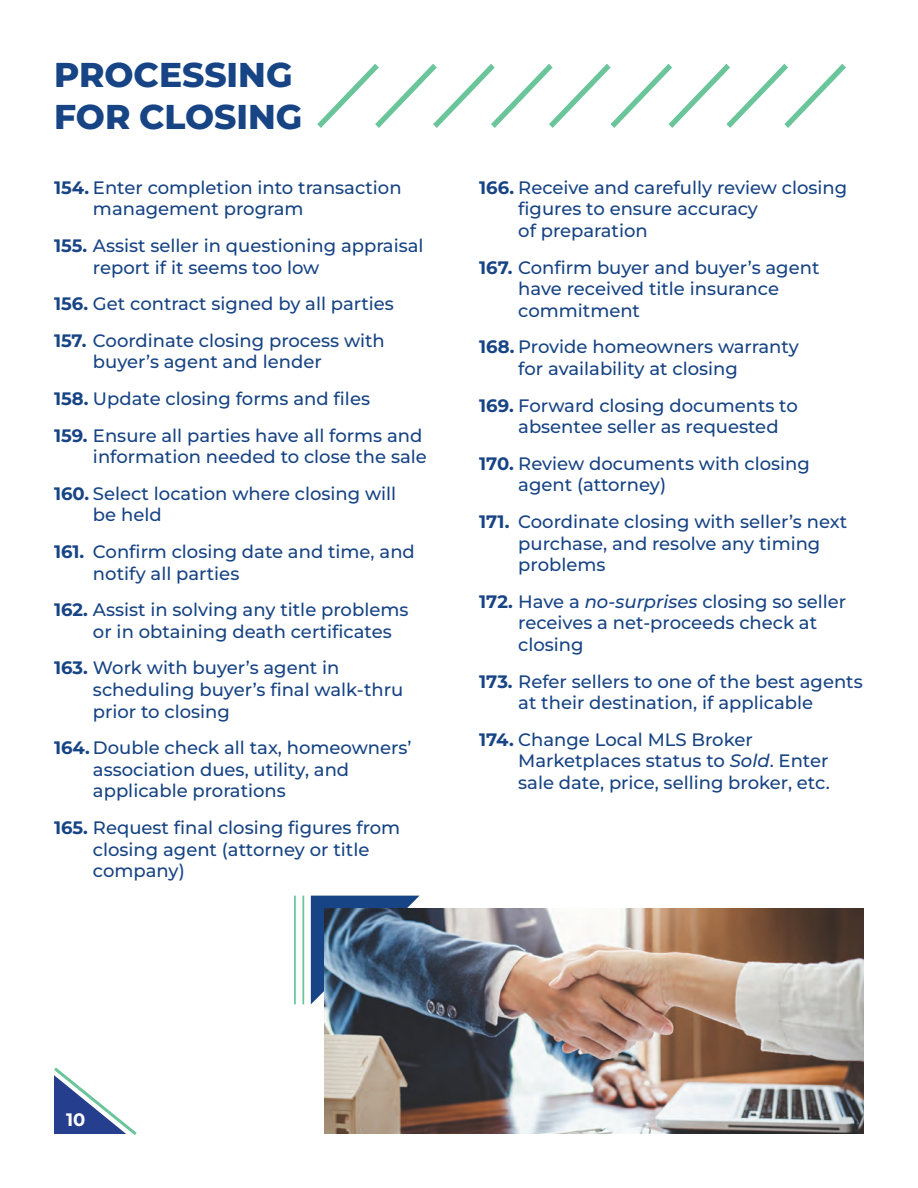
<style>
.page{position:relative;width:918px;height:1188px;background:#fff}
.page>*{position:absolute;margin:0;border:0;box-sizing:border-box;transform-origin:0 0}
.t1{font:800 34.35px/41.2px "Montserrat";color:#174484}
.t2{font:500 18px/21.6px "Montserrat";color:#174484}
.t3{font:700 18px "Montserrat";color:#fff}
.s1{font-weight:700}
.s2{font-style:italic}
</style>
<div class="page">
<svg style="left:54px;top:1067px;width:83px;height:68px"></svg>
<svg style="left:311px;top:896px;width:109px;height:108px;background:#264f89"></svg>
<hr style="left:302px;top:896px;width:2px;height:108px;background:#6bc59b">
<hr style="left:294px;top:896px;width:2px;height:108px;background:#6bc59b">
<svg style="left:317px;top:64px;width:529px;height:64px"></svg>
<img style="left:324px;top:909px;width:540px;height:225px">
<p class="t1" style="left:54px;top:54px;width:250px">PROCESSING<br>FOR CLOSING</p>
<p class="t2" style="left:93px;top:176px;width:310px;text-indent:-39px"><span class="s1">154.</span> Enter completion into transaction management program</p>
<p class="t2" style="left:93px;top:234px;width:332px;text-indent:-39px"><span class="s1">155.</span> Assist seller in questioning appraisal report if it seems too low</p>
<p class="t2" style="left:54px;top:292px;width:342px"><span class="s1">156.</span> Get contract signed by all parties</p>
<p class="t2" style="left:93px;top:329px;width:293px;text-indent:-39px"><span class="s1">157.</span> Coordinate closing process with buyer’s agent and lender</p>
<p class="t2" style="left:54px;top:387px;width:318px"><span class="s1">158.</span> Update closing forms and files</p>
<p class="t2" style="left:54px;top:424px;width:374px;text-align:right"><span class="s1">159.</span> Ensure all parties have all forms and information needed to close the sale</p>
<p class="t2" style="left:93px;top:482px;width:305px;text-indent:-39px"><span class="s1">160.</span> Select location where closing will be held</p>
<p class="t2" style="left:93px;top:540px;width:323px;text-indent:-39px"><span class="s1">161.</span> Confirm closing date and time, and notify all parties</p>
<p class="t2" style="left:93px;top:598px;width:317px;text-indent:-39px"><span class="s1">162.</span> Assist in solving any title problems or in obtaining death certificates</p>
<p class="t2" style="left:93px;top:657px;width:312px;text-indent:-39px"><span class="s1">163.</span> Work with buyer’s agent in scheduling buyer’s final walk-thru prior to closing</p>
<p class="t2" style="left:93px;top:736px;width:320px;text-indent:-39px"><span class="s1">164.</span> Double check all tax, homeowners’ association dues, utility, and applicable prorations</p>
<p class="t2" style="left:93px;top:816px;width:309px;text-indent:-39px"><span class="s1">165.</span> Request final closing figures from closing agent (attorney or title company)</p>
<p class="t2" style="left:518px;top:176px;width:331px;text-indent:-39px"><span class="s1">166.</span> Receive and carefully review closing figures to ensure accuracy<br>of preparation</p>
<p class="t2" style="left:518px;top:256px;width:303px;text-indent:-39px"><span class="s1">167.</span> Confirm buyer and buyer’s agent have received title insurance commitment</p>
<p class="t2" style="left:518px;top:336px;width:282px;text-indent:-39px"><span class="s1">168.</span> Provide homeowners warranty for availability at closing</p>
<p class="t2" style="left:518px;top:394px;width:281px;text-indent:-39px"><span class="s1">169.</span> Forward closing documents to absentee seller as requested</p>
<p class="t2" style="left:518px;top:452px;width:293px;text-indent:-39px"><span class="s1">170.</span> Review documents with closing agent (attorney)</p>
<p class="t2" style="left:518px;top:510px;width:330px;text-indent:-39px"><span class="s1">171.</span> Coordinate closing with seller’s next purchase, and resolve any timing problems</p>
<p class="t2" style="left:518px;top:590px;width:330px;text-indent:-39px"><span class="s1">172.</span> Have a <span class="s2">no-surprises</span> closing so seller receives a net-proceeds check at closing</p>
<p class="t2" style="left:479px;top:670px;width:385px;text-align:center"><span class="s1">173.</span> Refer sellers to one of the best agents at their destination, if applicable</p>
<p class="t2" style="left:518px;top:728px;width:313px;text-indent:-39px"><span class="s1">174.</span> Change Local MLS Broker<br>Marketplaces status to <span class="s2">Sold</span>. Enter sale date, price, selling broker, etc.</p>
<p class="t3" style="left:66px;top:1107px;width:21px">10</p>
</div>
